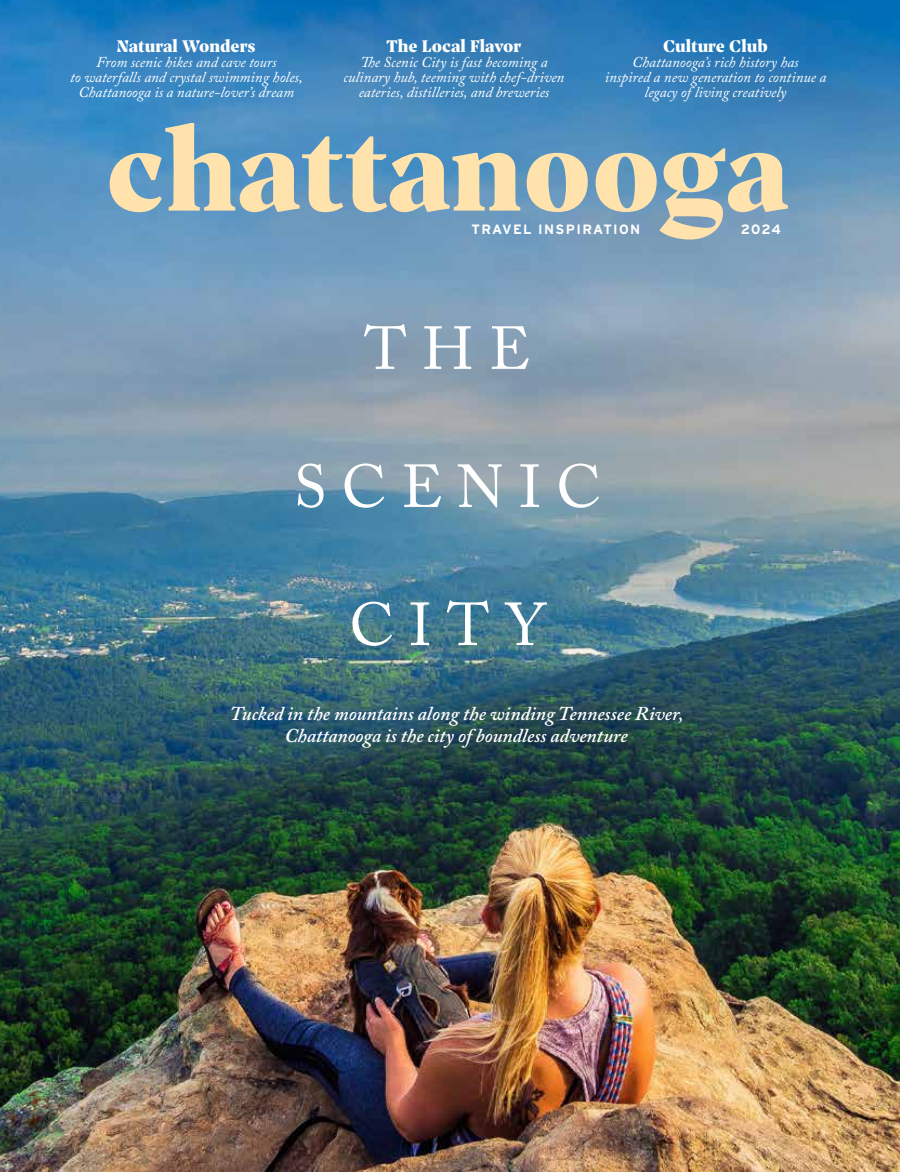
<style>
.page{position:relative;width:900px;height:1172px;background:#fff}
.page>*{position:absolute;margin:0;border:0;box-sizing:border-box;transform-origin:0 0}
.t1{font:900 120px "Prospectus Pro MDEMO";color:#ffe2ac}
.t2{font:60px "Adobe Caslon Pro";letter-spacing:.25em;color:#fff}
.t3{font:italic 600 19.5px/22.5px "Adobe Caslon Pro";color:#fff;text-align:center}
.t4{font:900 18px "Prospectus Pro MDEMO";color:#fff}
.t5{font:italic 15px/15px "Adobe Caslon Pro";color:#fff;text-align:center}
.t6{font:700 13.5px "Interstate";letter-spacing:.1em;color:#fff}
</style>
<div class="page">
<img style="left:0;top:0;width:899px;height:1171px">
<p class="t4" style="left:117px;top:32px;width:140px">Natural Wonders</p>
<p class="t5" style="left:70px;top:55px;width:234px">From scenic hikes and cave tours<br>to waterfalls and crystal swimming holes,<br>Chattanooga is a nature-lover’s dream</p>
<p class="t4" style="left:386px;top:32px;width:136px">The Local Flavor</p>
<p class="t5" style="left:343px;top:55px;width:222px">The Scenic City is fast becoming a culinary hub, teeming with chef-driven eateries, distilleries, and breweries</p>
<p class="t4" style="left:663px;top:32px;width:106px">Culture Club</p>
<p class="t5" style="left:604px;top:55px;width:223px">Chattanooga’s rich history has<br>inspired a new generation to continue a legacy of living creatively</p>
<h1 class="t1" style="left:106px;top:77px;width:685px">chattanooga</h1>
<p class="t6" style="left:471px;top:222px;width:170px">TRAVEL INSPIRATION</p>
<p class="t6" style="left:740px;top:222px;width:41px">2024</p>
<h2 class="t2" style="left:364px;top:313px;width:167px">THE</h2>
<h2 class="t2" style="left:294px;top:451px;width:309px">SCENIC</h2>
<h2 class="t2" style="left:349px;top:589px;width:197px">CITY</h2>
<h3 class="t3" style="left:230px;top:701px;width:455px">Tucked in the mountains along the winding Tennessee River,<br>Chattanooga is the city of boundless adventure</h3>
</div>
